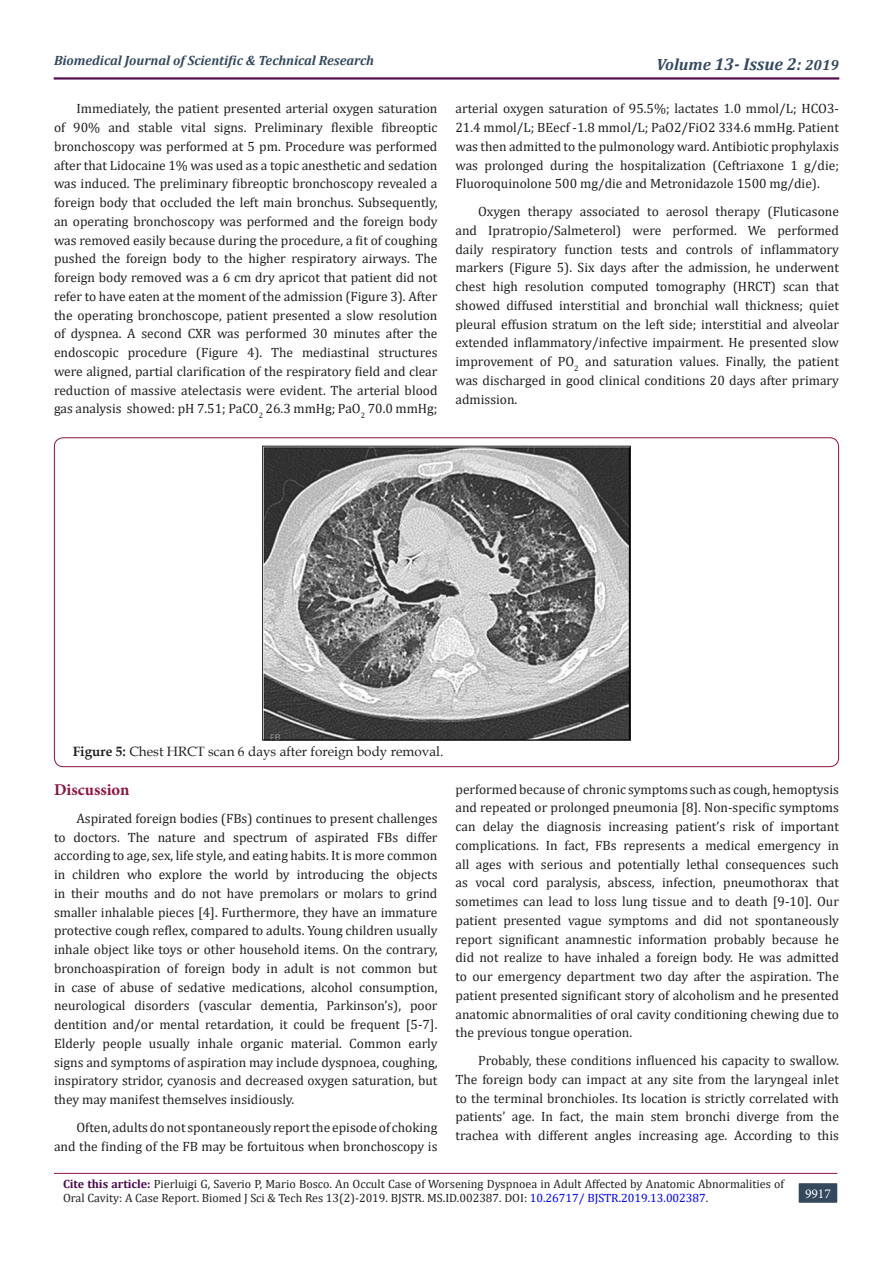
<style>
.page{position:relative;width:893px;height:1263px;background:#fff}
.page>*{position:absolute;margin:0;border:0;box-sizing:border-box;transform-origin:0 0}
.t1{font:italic 700 17.1px "Cambria";color:#34495e}
.t2{font:700 16.5px "Minion Pro";color:#8f133a}
.t3{font:13.5px/18.8px "Cambria";color:#231f20;text-align:justify}
.t4{font:13.5px "Book Antiqua";color:#231f20}
.t5{font:italic 700 13.5px "Cambria";color:#34495e}
.t6{font:13.5px "Minion Pro";color:#fff}
.t7{font:12px/14.4px "Cambria";color:#231f20}
.s1{font-size:16.35px}
.s2{font-size:14.7px}
.s3{font-weight:700}
.s4{font-weight:700;color:#480a4b}
.s5{color:#00f}
</style>
<div class="page">
<hr style="left:54px;top:1173px;width:783px;height:1px;background:#8f133a">
<div style="left:54px;top:78px;width:785px;height:1px;background:#8f133a;border:1px solid #480a4b"></div>
<div style="left:798px;top:1182px;width:40px;height:21px;background:#34495e"></div>
<div style="left:797px;top:1181px;width:42px;height:23px;border:2px solid #fff"></div>
<img style="left:264px;top:448px;width:365px;height:290px">
<div style="left:262px;top:446px;width:369px;height:294px;border:1px solid #231f20"></div>
<p class="t5" style="left:54px;top:51px;width:322px">Biomedical Journal of Scientific &amp; Technical Research</p>
<p class="t1" style="left:656px;top:52px;width:184px"><span class="s1">Volume</span> 13- Issue 2: <span class="s2">2019</span></p>
<p class="t3" style="left:54px;top:99px;width:385px;text-indent:22px">Immediately, the patient presented arterial oxygen saturation of 90% and stable vital signs. Preliminary flexible fibreoptic bronchoscopy was performed at 5 pm. Procedure was performed after that Lidocaine 1% was used as a topic anesthetic and sedation was induced. The preliminary fibreoptic bronchoscopy revealed a foreign body that occluded the left main bronchus. Subsequently, an operating bronchoscopy was performed and the foreign body was removed easily because during the procedure, a fit of coughing pushed the foreign body to the higher respiratory airways. The foreign body removed was a 6 cm dry apricot that patient did not refer to have eaten at the moment of the admission (Figure 3). After the operating bronchoscope, patient presented a slow resolution of dyspnea. A second CXR was performed 30 minutes after the endoscopic procedure (Figure 4). The mediastinal structures were aligned, partial clarification of the respiratory field and clear reduction of massive atelectasis were evident. The arterial blood gas analysis showed: pH 7.51; PaCO<sub>2</sub> 26.3 mmHg; PaO<sub>2</sub> 70.0 mmHg;</p>
<p class="t3" style="left:455px;top:99px;width:385px">arterial oxygen saturation of 95.5%; lactates 1.0 mmol/L; HCO3- 21.4 mmol/L; BEecf -1.8 mmol/L; PaO2/FiO2 334.6 mmHg. Patient was then admitted to the pulmonology ward. Antibiotic prophylaxis was prolonged during the hospitalization (Ceftriaxone 1 g/die; Fluoroquinolone 500 mg/die and Metronidazole 1500 mg/die).</p>
<p class="t3" style="left:455px;top:202px;width:385px;text-indent:22px">Oxygen therapy associated to aerosol therapy (Fluticasone and Ipratropio/Salmeterol) were performed. We performed daily respiratory function tests and controls of inflammatory markers (Figure 5). Six days after the admission, he underwent chest high resolution computed tomography (HRCT) scan that showed diffused interstitial and bronchial wall thickness; quiet pleural effusion stratum on the left side; interstitial and alveolar extended inflammatory/infective impairment. He presented slow improvement of PO<sub>2</sub> and saturation values. Finally, the patient was discharged in good clinical conditions 20 days after primary admission.</p>
<p class="t4" style="left:73px;top:742px;width:372px"><span class="s3">Figure 5:</span> Chest HRCT scan 6 days after foreign body removal.</p>
<p class="t2" style="left:54px;top:778px;width:77px">Discussion</p>
<p class="t3" style="left:54px;top:809px;width:385px;text-indent:22px">Aspirated foreign bodies (FBs) continues to present challenges to doctors. The nature and spectrum of aspirated FBs differ according to age, sex, life style, and eating habits. It is more common in children who explore the world by introducing the objects in their mouths and do not have premolars or molars to grind smaller inhalable pieces [4]. Furthermore, they have an immature protective cough reflex, compared to adults. Young children usually inhale object like toys or other household items. On the contrary, bronchoaspiration of foreign body in adult is not common but in case of abuse of sedative medications, alcohol consumption, neurological disorders (vascular dementia, Parkinson’s), poor dentition and/or mental retardation, it could be frequent [5-7].<br>Elderly people usually inhale organic material. Common early signs and symptoms of aspiration may include dyspnoea, coughing, inspiratory stridor, cyanosis and decreased oxygen saturation, but they may manifest themselves insidiously.</p>
<p class="t3" style="left:54px;top:1118px;width:385px;text-align:right">Often, adults do not spontaneously report the episode of choking and the finding of the FB may be fortuitous when bronchoscopy is</p>
<p class="t3" style="left:455px;top:779px;width:385px">performed because of chronic symptoms such as cough, hemoptysis and repeated or prolonged pneumonia [8]. Non-specific symptoms can delay the diagnosis increasing patient’s risk of important complications. In fact, FBs represents a medical emergency in all ages with serious and potentially lethal consequences such as vocal cord paralysis, abscess, infection, pneumothorax that sometimes can lead to loss lung tissue and to death [9-10]. Our patient presented vague symptoms and did not spontaneously report significant anamnestic information probably because he did not realize to have inhaled a foreign body. He was admitted to our emergency department two day after the aspiration. The patient presented significant story of alcoholism and he presented anatomic abnormalities of oral cavity conditioning chewing due to the previous tongue operation.</p>
<p class="t3" style="left:455px;top:1051px;width:385px;text-indent:22px">Probably, these conditions influenced his capacity to swallow.<br>The foreign body can impact at any site from the laryngeal inlet to the terminal bronchioles. Its location is strictly correlated with patients’ age. In fact, the main stem bronchi diverge from the trachea with different angles increasing age. According to this</p>
<p class="t7" style="left:63px;top:1176px;width:723px"><span class="s4">Cite this article:</span> Pierluigi G, Saverio P, Mario Bosco. An Occult Case of Worsening Dyspnoea in Adult Affected by Anatomic Abnormalities of<br>Oral Cavity: A Case Report. Biomed J Sci &amp; Tech Res 13(2)-2019. BJSTR. MS.ID.002387. DOI: <span class="s5">10.26717/ BJSTR.2019.13.002387</span>.</p>
<p class="t6" style="left:805px;top:1184px;width:27px">9917</p>
</div>
